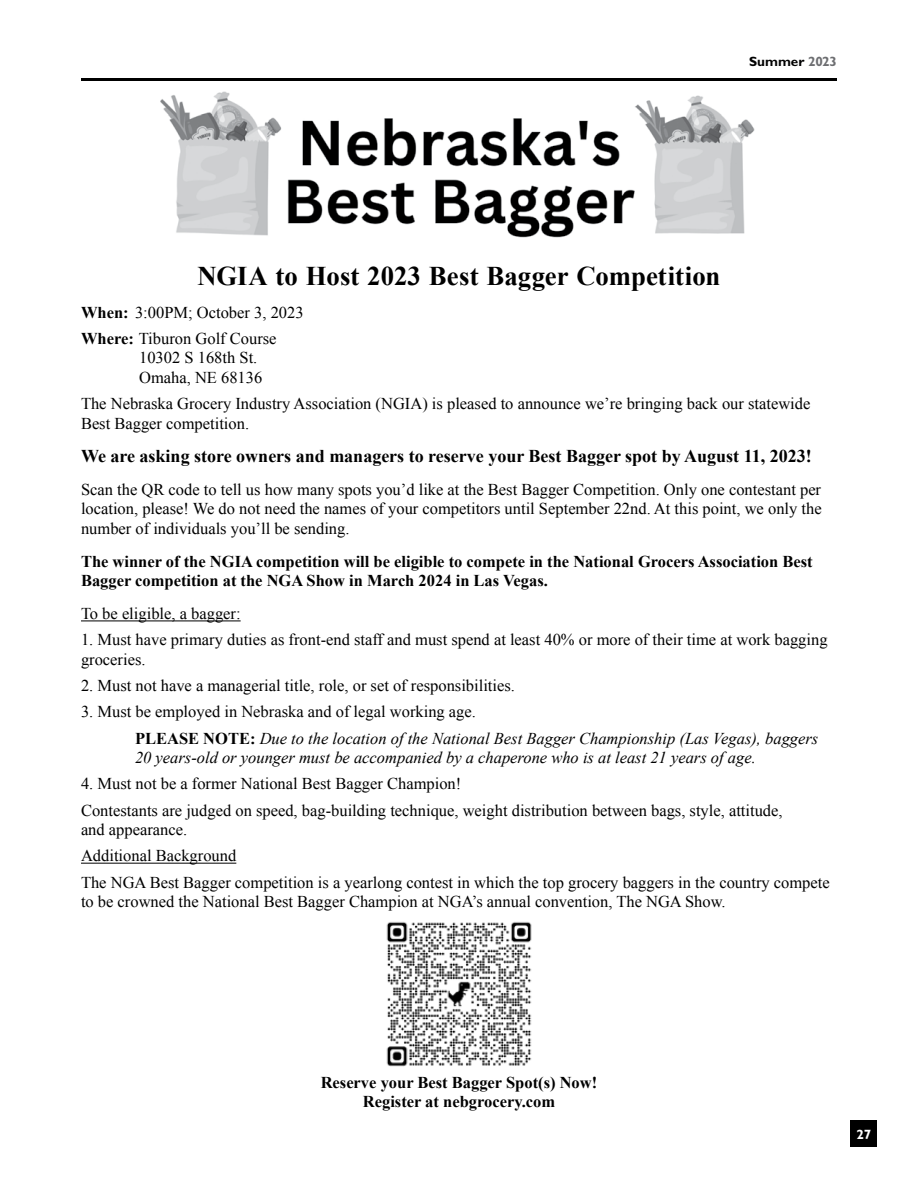
<style>
.page{position:relative;width:918px;height:1188px;background:#fff}
.page>*{position:absolute;margin:0;border:0;box-sizing:border-box;transform-origin:0 0}
.t1{font:700 27px "Times New Roman";letter-spacing:.005em;color:#000}
.t2{font:700 18px "Times New Roman";color:#000}
.t3{font:16.5px/19.5px "Times New Roman";color:#000}
.t4{font:italic 16.5px/26.2px "Times New Roman";color:#000}
.t5{font:700 16.5px/19.5px "Times New Roman";color:#000}
.t6{font:700 13.5px "Gill Sans";color:#000}
.t7{font:700 13.5px "Gill Sans";color:#fff}
.s1{color:#6d6e71}
.s2{font-weight:700}
.s3{font-style:normal}
.s4{font-weight:700;font-style:normal}
</style>
<div class="page">
<hr style="left:81px;top:78px;width:756px;height:3px;background:#000">
<div style="left:850px;top:1120px;width:28px;height:28px;background:#000"></div>
<img style="left:160px;top:91px;width:595px;height:147px">
<img style="left:292px;top:114px;width:339px;height:63px">
<hr style="left:81px;top:621px;width:160px;height:1px;background:#000">
<hr style="left:81px;top:863px;width:155px;height:1px;background:#000">
<img style="left:386px;top:921px;width:146px;height:146px">
<p class="t6" style="left:749px;top:54px;width:89px">Summer <span class="s1">2023</span></p>
<h1 class="t1" style="left:197px;top:257px;width:525px">NGIA to Host 2023 Best Bagger Competition</h1>
<p class="t3" style="left:81px;top:299px;width:224px;line-height:26.2px"><span class="s2">When:</span> 3:00PM; October 3, 2023<br><span class="s2">Where:</span> Tiburon Golf Course</p>
<p class="t3" style="left:139px;top:348px;width:125px">10302 S 168th St.<br>Omaha, NE 68136</p>
<p class="t3" style="left:81px;top:394px;width:731px">The Nebraska Grocery Industry Association (NGIA) is pleased to announce we’re bringing back our statewide<br>Best Bagger competition.</p>
<p class="t2" style="left:81px;top:443px;width:732px">We are asking store owners and managers to reserve your Best Bagger spot by August 11, 2023!</p>
<p class="t3" style="left:81px;top:479px;width:742px;text-align:justify">Scan the QR code to tell us how many spots you’d like at the Best Bagger Competition. Only one contestant per location, please! We do not need the names of your competitors until September 22nd. At this point, we only the number of individuals you’ll be sending.</p>
<p class="t5" style="left:81px;top:551px;width:733px">The winner of the NGIA competition will be eligible to compete in the National Grocers Association Best<br>Bagger competition at the NGA Show in March 2024 in Las Vegas.</p>
<p class="t3" style="left:81px;top:604px;width:161px">To be eligible, a bagger:</p>
<p class="t3" style="left:81px;top:630px;width:748px">1. Must have primary duties as front-end staff and must spend at least 40% or more of their time at work bagging groceries.</p>
<p class="t3" style="left:81px;top:676px;width:435px">2. Must not have a managerial title, role, or set of responsibilities.</p>
<p class="t4" style="left:135px;top:698px;width:685px;text-indent:-54px"><span class="s3">3. Must be employed in Nebraska and of legal working age.<br></span><span class="s4">PLEASE NOTE:</span> Due to the location of the National Best Bagger Championship (Las Vegas), baggers</p>
<p class="t4" style="left:135px;top:744px;width:622px">20 years-old or younger must be accompanied by a chaperone who is at least 21 years of age.</p>
<p class="t3" style="left:81px;top:770px;width:703px;line-height:26.2px">4. Must not be a former National Best Bagger Champion!<br>Contestants are judged on speed, bag-building technique, weight distribution between bags, style, attitude,</p>
<p class="t3" style="left:81px;top:816px;width:750px;line-height:26.2px">and appearance.<br>Additional Background<br>The NGA Best Bagger competition is a yearlong contest in which the top grocery baggers in the country compete</p>
<p class="t3" style="left:81px;top:892px;width:646px">to be crowned the National Best Bagger Champion at NGA’s annual convention, The NGA Show.</p>
<p class="t5" style="left:321px;top:1072px;width:278px;text-align:center">Reserve your Best Bagger Spot(s) Now!<br>Register at nebgrocery.com</p>
<p class="t7" style="left:857px;top:1127px;width:16px">27</p>
</div>
